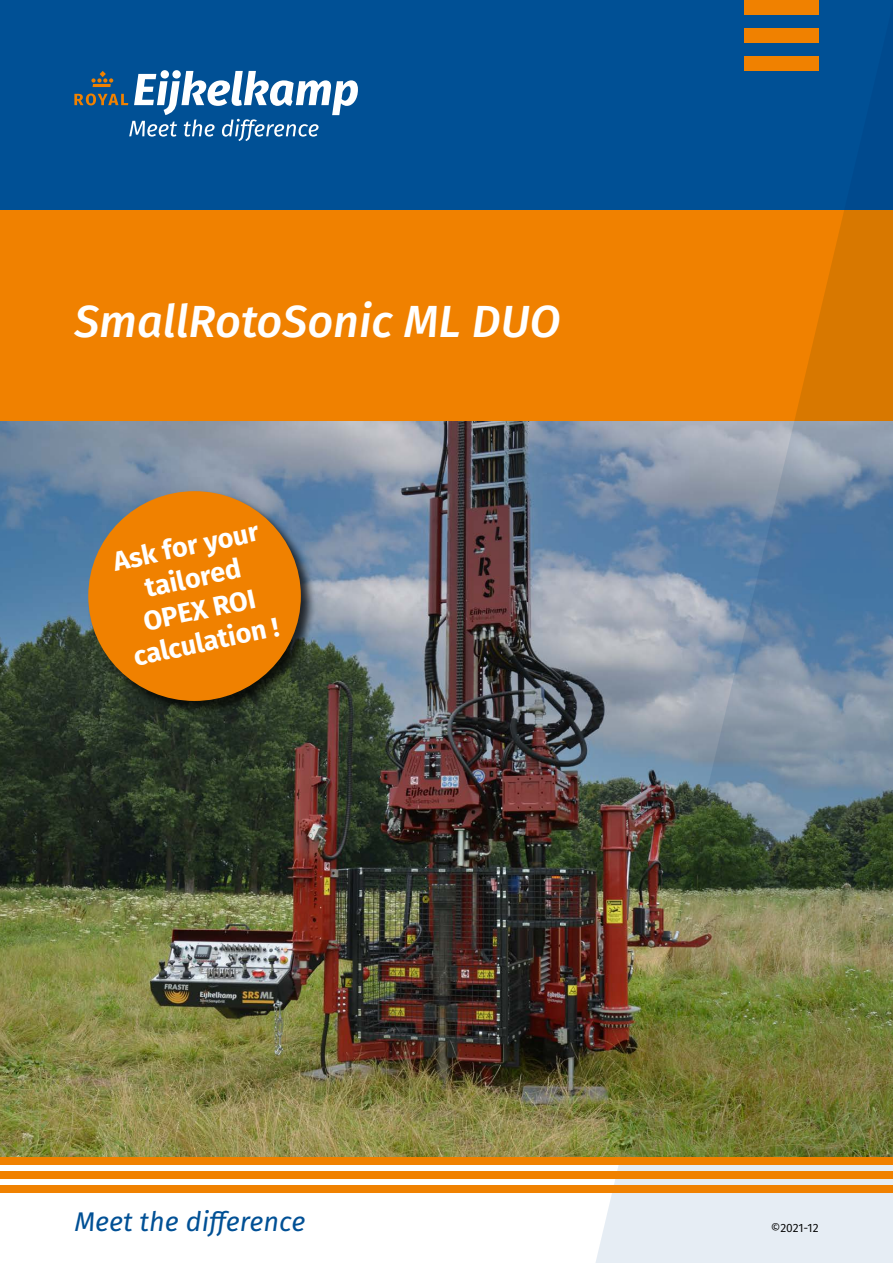
<style>
.page{position:relative;width:893px;height:1263px;background:#fff}
.page>*{position:absolute;margin:0;border:0;box-sizing:border-box;transform-origin:0 0}
.t1{font:italic 500 45px "Fira Sans";color:#fff}
.t2{font:700 27px/32.4px "Fira Sans";color:#fff;text-align:center}
.t3{font:italic 27px "Fira Sans";color:#005095}
.t4{font:12px "Fira Sans";letter-spacing:-.005em;color:#000}
</style>
<div class="page">
<div style="left:0;top:0;width:893px;height:210px;background:#005095"></div>
<div style="left:0;top:210px;width:893px;height:211px;background:#f08100"></div>
<img style="left:0;top:421px;width:590px;height:736px">
<img style="left:590px;top:0;width:303px;height:1263px">
<div style="left:0;top:1158px;width:893px;height:7px;background:#f08100"></div>
<div style="left:0;top:1186px;width:893px;height:7px;background:#f08100"></div>
<div style="left:0;top:1172px;width:893px;height:7px;background:#f08100"></div>
<svg style="left:74px;top:71px;width:284px;height:70px"></svg>
<div style="left:88px;top:490px;width:229px;height:227px;background:#000;opacity:.75"></div>
<div style="left:88px;top:491px;width:213px;height:210px;background:#f08100;border-radius:50%"></div>
<h1 class="t1" style="left:74px;top:285px;width:488px">SmallRotoSonic ML DUO</h1>
<p class="t2" style="left:110px;top:544px;width:150px;rotate:-12deg">Ask for your tailored<br>OPEX ROI calculation !</p>
<p class="t2" style="left:110px;top:556px;width:150px;rotate:-12deg">OPEX ROI calculation !</p>
<p class="t3" style="left:74px;top:1201px;width:233px">Meet the difference</p>
<p class="t4" style="left:771px;top:1218px;width:49px">©2021-12</p>
</div>
